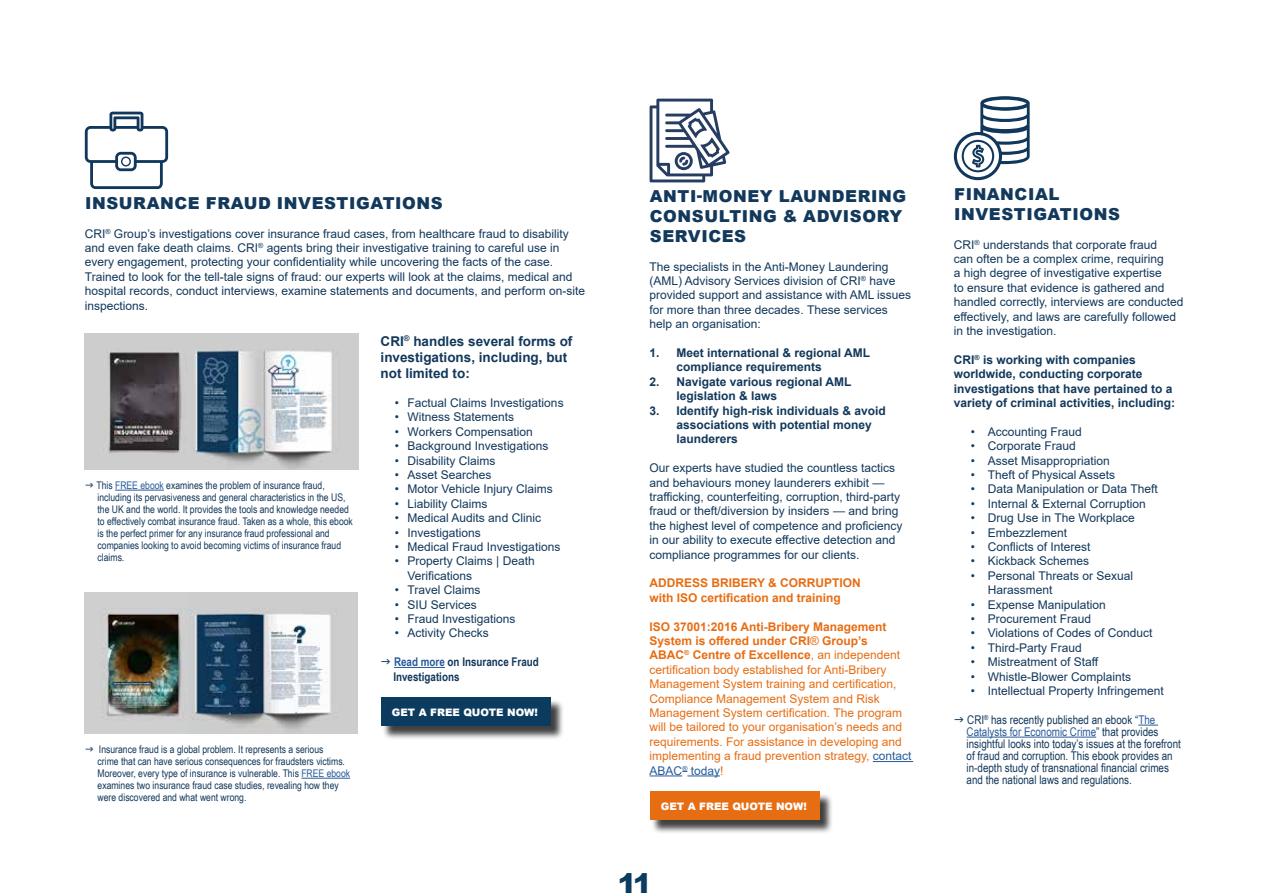
<style>
.page{position:relative;width:1263px;height:893px;background:#fff}
.page>*{position:absolute;margin:0;border:0;box-sizing:border-box;transform-origin:0 0}
.t1{font:900 28.5px "Arial";color:#0a3c5f}
.t2{font:900 16.5px/19.8px "Arial";letter-spacing:.035em;color:#12385b}
.t3{font:700 13.5px/16.2px "Arial";color:#12385b}
.t4{font:12px/14.4px "Arial";color:#12385b}
.t5{font:12px/14.4px "Arial";color:#e76d13}
.t6{font:700 12px/14.4px "Arial";color:#12385b}
.t7{font:12px/12px "Arial Narrow";color:#12385b}
.t8{font:700 12px/14.4px "Arial";color:#e76d13}
.t9{font:700 12px/14.4px "Arial Narrow";color:#12385b}
.t10{font:10.5px/12px "Arial Narrow";color:#12385b}
.t11{font:900 10.35px "Arial";color:#fff}
.s1{color:#275b9b}
.s2{font-weight:700}
</style>
<div class="page">
<svg style="left:85px;top:112px;width:83px;height:77px"></svg>
<img style="left:188px;top:593px;width:170px;height:140px">
<img style="left:85px;top:593px;width:103px;height:140px">
<img style="left:190px;top:334px;width:169px;height:136px">
<img style="left:85px;top:334px;width:105px;height:136px">
<hr style="left:301px;top:778px;width:49px;height:1px;background:#275b9b">
<hr style="left:115px;top:490px;width:49px;height:1px;background:#275b9b">
<hr style="left:394px;top:667px;width:51px;height:1px;background:#275b9b">
<div style="left:383px;top:699px;width:182px;height:41px;background:#000;opacity:.75"></div>
<div style="left:381px;top:697px;width:169px;height:29px;background:#0b3c5f"></div>
<hr style="left:873px;top:761px;width:40px;height:1px;background:#275b9b">
<hr style="left:649px;top:775px;width:33px;height:1px;background:#275b9b">
<hr style="left:687px;top:775px;width:33px;height:1px;background:#275b9b">
<svg style="left:649px;top:99px;width:81px;height:83px"></svg>
<div style="left:651px;top:793px;width:182px;height:41px;background:#000;opacity:.75"></div>
<div style="left:649px;top:791px;width:170px;height:29px;background:#e76d13"></div>
<svg style="left:1138px;top:725px;width:20px;height:1px"></svg>
<hr style="left:966px;top:737px;width:130px;height:1px;background:#275b9b">
<svg style="left:954px;top:96px;width:76px;height:84px"></svg>
<h2 class="t2" style="left:85px;top:193px;width:359px">INSURANCE FRAUD INVESTIGATIONS</h2>
<p class="t4" style="left:85px;top:226px;width:502px">CRI<sup>®</sup> Group’s investigations cover insurance fraud cases, from healthcare fraud to disability and even fake death claims. CRI<sup>®</sup> agents bring their investigative training to careful use in every engagement, protecting your confidentiality while uncovering the facts of the case.<br>Trained to look for the tell-tale signs of fraud: our experts will look at the claims, medical and hospital records, conduct interviews, examine statements and documents, and perform on-site inspections.</p>
<p class="t10" style="left:96px;top:479px;width:258px">This <span class="s1">FREE ebook</span> examines the problem of insurance fraud, including its pervasiveness and general characteristics in the US, the UK and the world. It provides the tools and knowledge needed to effectively combat insurance fraud. Taken as a whole, this ebook is the perfect primer for any insurance fraud professional and companies looking to avoid becoming victims of insurance fraud claims.</p>
<p class="t10" style="left:98px;top:743px;width:254px">Insurance fraud is a global problem. It represents a serious<br>crime that can have serious consequences for fraudsters victims.<br>Moreover, every type of insurance is vulnerable. This <span class="s1">FREE ebook </span>examines two insurance fraud case studies, revealing how they were discovered and what went wrong.</p>
<p class="t3" style="left:381px;top:333px;width:193px">CRI<sup>®</sup> handles several forms of investigations, including, but not limited to:</p>
<p class="t4" style="left:395px;top:395px;width:170px">• Factual Claims Investigations</p>
<p class="t4" style="left:395px;top:410px;width:121px">• Witness Statements</p>
<p class="t4" style="left:395px;top:424px;width:139px">• Workers Compensation</p>
<p class="t4" style="left:395px;top:439px;width:155px">• Background Investigations</p>
<p class="t4" style="left:395px;top:453px;width:102px">• Disability Claims</p>
<p class="t4" style="left:395px;top:467px;width:98px">• Asset Searches</p>
<p class="t4" style="left:395px;top:482px;width:160px">• Motor Vehicle Injury Claims</p>
<p class="t4" style="left:395px;top:496px;width:94px">• Liability Claims</p>
<p class="t4" style="left:395px;top:511px;width:148px">• Medical Audits and Clinic</p>
<p class="t4" style="left:395px;top:525px;width:88px">• Investigations</p>
<p class="t4" style="left:395px;top:539px;width:167px">• Medical Fraud Investigations</p>
<p class="t4" style="left:408px;top:554px;width:129px;text-indent:-13px">• Property Claims | Death<br>Verifications</p>
<p class="t4" style="left:395px;top:583px;width:87px">• Travel Claims</p>
<p class="t4" style="left:395px;top:597px;width:84px">• SIU Services</p>
<p class="t4" style="left:395px;top:611px;width:122px">• Fraud Investigations</p>
<p class="t4" style="left:395px;top:626px;width:96px">• Activity Checks</p>
<p class="t9" style="left:393px;top:654px;width:147px"><span class="s1">Read more</span> on Insurance Fraud<br>Investigations</p>
<p class="t11" style="left:392px;top:705px;width:147px">GET A FREE QUOTE NOW!</p>
<h2 class="t2" style="left:650px;top:186px;width:258px">ANTI-MONEY LAUNDERING<br>CONSULTING &amp; ADVISORY<br>SERVICES</h2>
<p class="t4" style="left:649px;top:259px;width:263px">The specialists in the Anti-Money Laundering (AML) Advisory Services division of CRI<sup>®</sup> have provided support and assistance with AML issues for more than three decades. These services help an organisation:</p>
<p class="t6" style="left:676px;top:346px;width:195px;text-indent:-27px">1. Meet international &amp; regional AML compliance requirements</p>
<p class="t6" style="left:676px;top:375px;width:176px;text-indent:-27px">2. Navigate various regional AML legislation &amp; laws</p>
<p class="t6" style="left:676px;top:403px;width:211px;text-indent:-27px">3. Identify high-risk individuals &amp; avoid associations with potential money launderers</p>
<p class="t4" style="left:649px;top:461px;width:254px">Our experts have studied the countless tactics and behaviours money launderers exhibit — trafficking, counterfeiting, corruption, third-party fraud or theft/diversion by insiders — and bring the highest level of competence and proficiency in our ability to execute effective detection and compliance programmes for our clients.</p>
<p class="t8" style="left:649px;top:576px;width:213px">ADDRESS BRIBERY &amp; CORRUPTION with ISO certification and training</p>
<p class="t5" style="left:649px;top:619px;width:263px"><span class="s2">ISO 37001:2016 Anti-Bribery Management System is offered under CRI</span>® <span class="s2">Group’s<br>ABAC</span><sup>®</sup> <span class="s2">Centre of Excellence</span>, an independent certification body established for Anti-Bribery Management System training and certification, Compliance Management System and Risk Management System certification. The program will be tailored to your organisation’s needs and requirements. For assistance in developing and implementing a fraud prevention strategy, <span class="s1">contact ABAC</span><sup>®</sup> <span class="s1">today</span>!</p>
<p class="t11" style="left:661px;top:799px;width:147px">GET A FREE QUOTE NOW!</p>
<h1 class="t1" style="left:619px;top:863px;width:32px">11</h1>
<h2 class="t2" style="left:954px;top:184px;width:167px">FINANCIAL<br>INVESTIGATIONS</h2>
<p class="t4" style="left:954px;top:237px;width:231px">CRI<sup>®</sup> understands that corporate fraud<br>can often be a complex crime, requiring<br>a high degree of investigative expertise<br>to ensure that evidence is gathered and handled correctly, interviews are conducted effectively, and laws are carefully followed in the investigation.</p>
<p class="t6" style="left:954px;top:352px;width:223px">CRI<sup>®</sup> is working with companies worldwide, conducting corporate investigations that have pertained to a variety of criminal activities, including:</p>
<p class="t4" style="left:971px;top:424px;width:113px">• Accounting Fraud</p>
<p class="t4" style="left:971px;top:439px;width:107px">• Corporate Fraud</p>
<p class="t4" style="left:971px;top:453px;width:141px">• Asset Misappropriation</p>
<p class="t4" style="left:971px;top:467px;width:146px">• Theft of Physical Assets</p>
<p class="t4" style="left:971px;top:482px;width:188px">• Data Manipulation or Data Theft</p>
<p class="t4" style="left:971px;top:496px;width:177px">• Internal &amp; External Corruption</p>
<p class="t4" style="left:971px;top:511px;width:165px">• Drug Use in The Workplace</p>
<p class="t4" style="left:971px;top:525px;width:98px">• Embezzlement</p>
<p class="t4" style="left:971px;top:539px;width:121px">• Conflicts of Interest</p>
<p class="t4" style="left:971px;top:554px;width:120px">• Kickback Schemes</p>
<p class="t4" style="left:988px;top:568px;width:147px;text-indent:-17px">• Personal Threats or Sexual<br>Harassment</p>
<p class="t4" style="left:971px;top:597px;width:137px">• Expense Manipulation</p>
<p class="t4" style="left:971px;top:611px;width:122px">• Procurement Fraud</p>
<p class="t4" style="left:971px;top:626px;width:183px">• Violations of Codes of Conduct</p>
<p class="t4" style="left:971px;top:640px;width:113px">• Third-Party Fraud</p>
<p class="t4" style="left:971px;top:655px;width:129px">• Mistreatment of Staff</p>
<p class="t4" style="left:971px;top:669px;width:162px">• Whistle-Blower Complaints</p>
<p class="t4" style="left:971px;top:683px;width:195px">• Intellectual Property Infringement</p>
<p class="t7" style="left:966px;top:713px;width:216px">CRI<sup>®</sup> has recently published an ebook “<span class="s1">The Catalysts for Economic Crime</span>” that provides insightful looks into today’s issues at the forefront of fraud and corruption. This ebook provides an in-depth study of transnational financial crimes and the national laws and regulations.</p>
</div>
